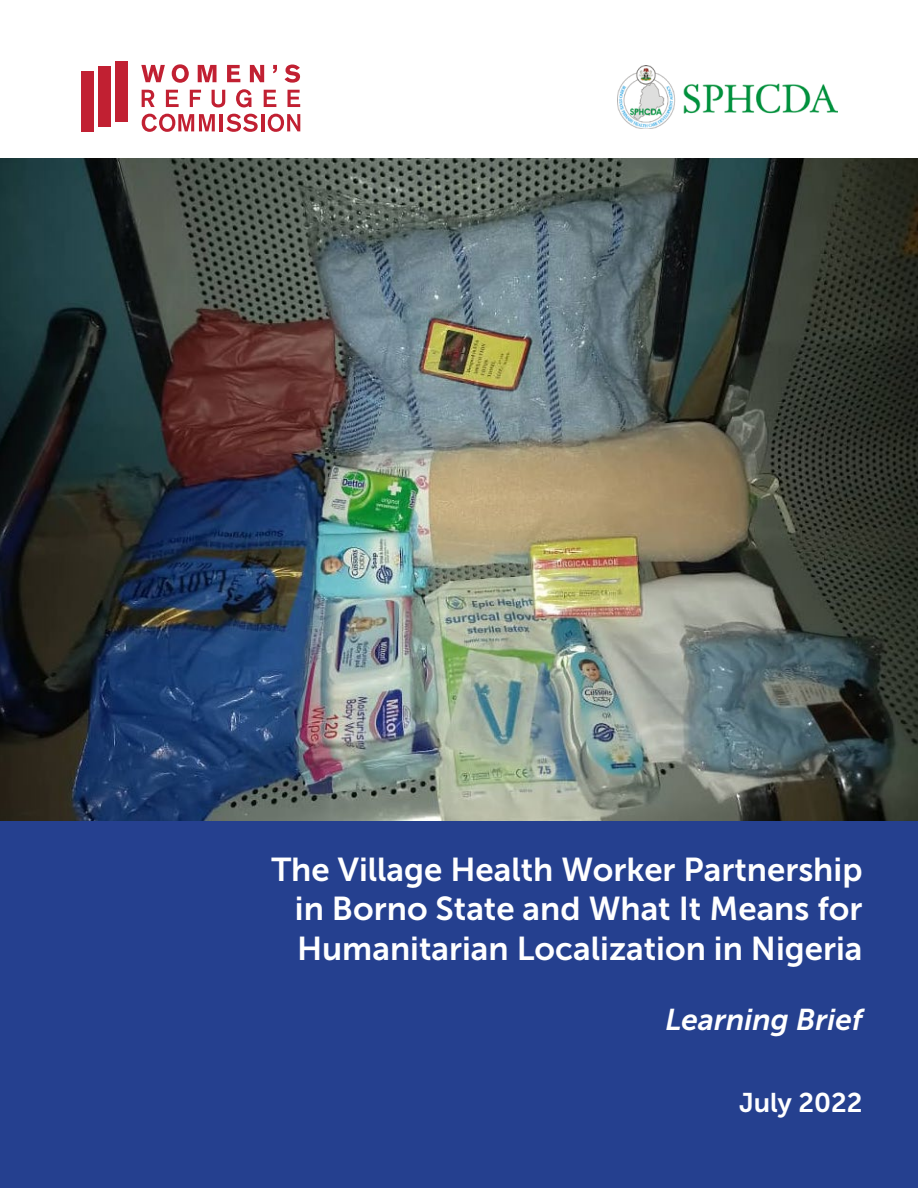
<style>
.page{position:relative;width:918px;height:1188px;background:#fff}
.page>*{position:absolute;margin:0;border:0;box-sizing:border-box;transform-origin:0 0}
.Heading_1{font:33px/39.6px "Museo Sans 700";color:#fff;text-align:justify}
.Heading_1-2{font:italic 30px "Museo Sans 700";color:#fff}
.t1{font:27px "Museo Sans 700";color:#fff}
</style>
<div class="page">
<div style="left:0;top:812px;width:918px;height:376px;background:#25408f"></div>
<img style="left:0;top:158px;width:918px;height:662px">
<div style="left:98px;top:66px;width:13px;height:61px;background:#c12032"></div>
<div style="left:81px;top:71px;width:13px;height:61px;background:#c12032"></div>
<div style="left:115px;top:61px;width:13px;height:61px;background:#c12032"></div>
<svg style="left:142px;top:114px;width:73px;height:18px"></svg>
<hr style="left:220px;top:114px;width:3px;height:17px;background:#c12032">
<svg style="left:226px;top:114px;width:32px;height:18px"></svg>
<hr style="left:261px;top:114px;width:4px;height:17px;background:#c12032">
<svg style="left:268px;top:114px;width:32px;height:18px"></svg>
<svg style="left:142px;top:90px;width:13px;height:17px"></svg>
<svg style="left:166px;top:90px;width:13px;height:17px"></svg>
<svg style="left:190px;top:90px;width:11px;height:17px"></svg>
<svg style="left:212px;top:90px;width:13px;height:17px"></svg>
<svg style="left:236px;top:89px;width:15px;height:18px"></svg>
<svg style="left:264px;top:90px;width:12px;height:17px"></svg>
<svg style="left:287px;top:90px;width:13px;height:17px"></svg>
<svg style="left:141px;top:65px;width:24px;height:17px"></svg>
<svg style="left:172px;top:64px;width:17px;height:19px"></svg>
<svg style="left:198px;top:65px;width:19px;height:17px"></svg>
<svg style="left:227px;top:65px;width:13px;height:17px"></svg>
<svg style="left:250px;top:65px;width:14px;height:17px"></svg>
<svg style="left:273px;top:65px;width:4px;height:8px"></svg>
<svg style="left:285px;top:65px;width:15px;height:18px"></svg>
<img style="left:618px;top:65px;width:219px;height:63px">
<h2 class="Heading_1" style="left:295px;top:849px;width:569px;text-indent:-24px">The Village Health Worker Partnership in Borno State and What It Means for Humanitarian Localization in Nigeria</h2>
<h2 class="Heading_1-2" style="left:666px;top:1003px;width:198px">Learning Brief</h2>
<p class="t1" style="left:739px;top:1088px;width:125px">July 2022</p>
</div>
